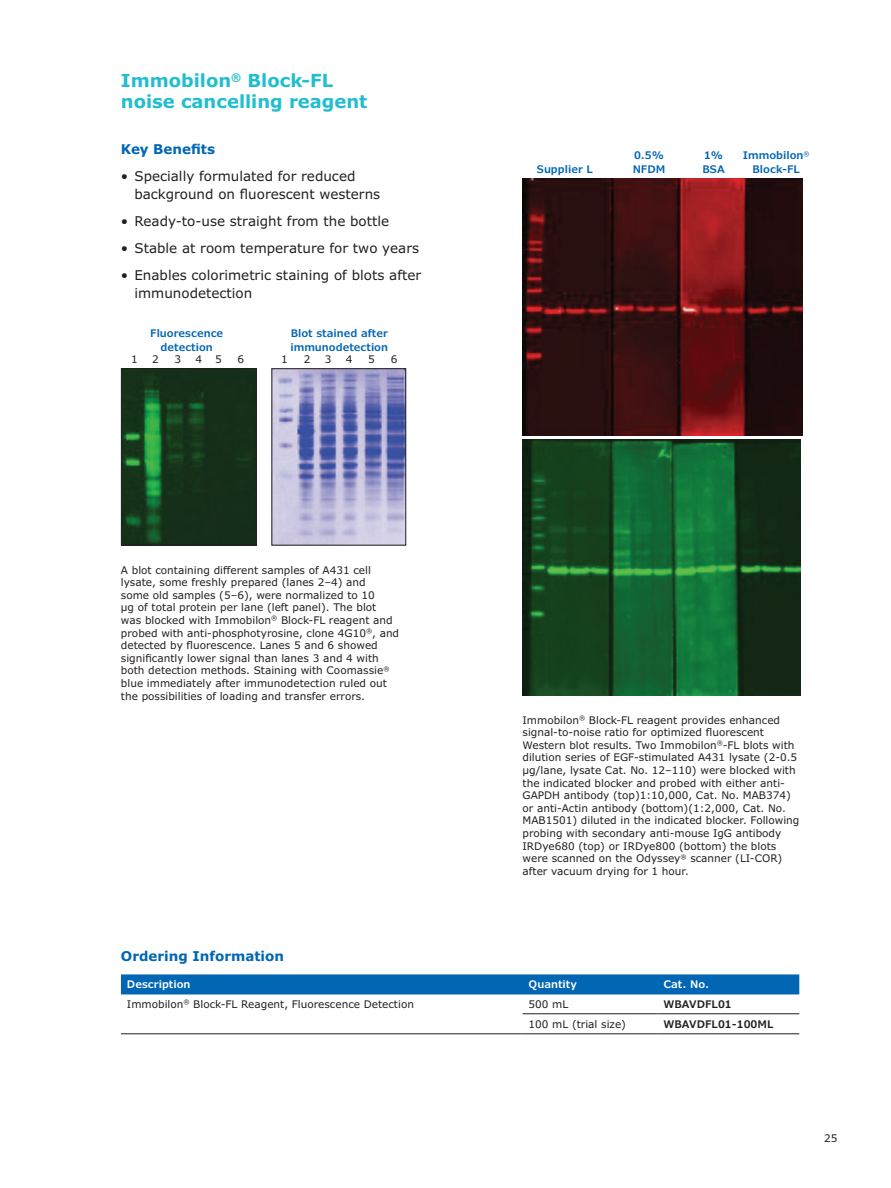
<style>
.page{position:relative;width:891px;height:1188px;background:#fff}
.page>*{position:absolute;margin:0;border:0;box-sizing:border-box;transform-origin:0 0}
.Section_Head_11_13{font:700 18px/21px "Verdana Pro";color:#21bece}
.t1{font:13.5px/18px "Verdana Pro";color:#231f20}
.Table_Title_9_11{font:700 13.5px "Verdana Pro";color:#0166b3}
.Body_Subhead_9_11{font:700 13.5px "Verdana Pro";color:#0166b3}
.Caption_7_9{font:10.5px/12.6px "Verdana Pro";color:#231f20}
.Body_Copy_9_11{font:600 10.5px/13.5px "Verdana Pro";color:#0166b3}
.Table_Body_7_9{font:10.5px "Verdana Pro";color:#231f20}
.Table_Head_7_9{font:600 10.5px "Verdana Pro";color:#fff}
.Table_Cat_No_-_Right{font:600 10.5px "Verdana Pro";color:#231f20}
</style>
<div class="page">
<img style="left:523px;top:179px;width:279px;height:256px">
<img style="left:523px;top:439px;width:278px;height:257px">
<img style="left:123px;top:370px;width:132px;height:174px">
<div style="left:121px;top:368px;width:136px;height:178px;border:1px solid #231f20"></div>
<img style="left:273px;top:370px;width:131px;height:174px">
<div style="left:271px;top:368px;width:135px;height:178px;border:1px solid #231f20"></div>
<div style="left:121px;top:974px;width:678px;height:20px;background:#0166b3"></div>
<hr style="left:523px;top:1013px;width:135px;height:1px;background:#231f20">
<hr style="left:658px;top:1013px;width:141px;height:1px;background:#231f20">
<hr style="left:121px;top:1033px;width:402px;height:1px;background:#231f20">
<hr style="left:523px;top:1033px;width:135px;height:1px;background:#231f20">
<hr style="left:658px;top:1033px;width:141px;height:1px;background:#231f20">
<p class="Section_Head_11_13" style="left:121px;top:70px;width:248px">Immobilon<sup>®</sup> Block-FL noise cancelling reagent</p>
<p class="Body_Subhead_9_11" style="left:121px;top:140px;width:96px">Key Benefits</p>
<p class="t1" style="left:134px;top:167px;width:247px;text-indent:-14px">• Specially formulated for reduced background on fluorescent westerns</p>
<p class="t1" style="left:121px;top:212px;width:270px">• Ready-to-use straight from the bottle</p>
<p class="t1" style="left:121px;top:239px;width:300px">• Stable at room temperature for two years</p>
<p class="t1" style="left:134px;top:266px;width:288px;text-indent:-14px">• Enables colorimetric staining of blots after immunodetection</p>
<p class="Body_Copy_9_11" style="left:150px;top:327px;width:75px;text-align:center">Fluorescence detection</p>
<p class="Body_Copy_9_11" style="left:290px;top:327px;width:99px">Blot stained after immunodetection</p>
<p class="Caption_7_9" style="left:131px;top:353px;width:8px">1</p>
<p class="Caption_7_9" style="left:152px;top:353px;width:8px">2</p>
<p class="Caption_7_9" style="left:175px;top:353px;width:8px">3</p>
<p class="Caption_7_9" style="left:196px;top:353px;width:28px">4 5</p>
<p class="Caption_7_9" style="left:238px;top:353px;width:8px">6</p>
<p class="Caption_7_9" style="left:281px;top:353px;width:8px">1</p>
<p class="Caption_7_9" style="left:304px;top:353px;width:8px">2</p>
<p class="Caption_7_9" style="left:325px;top:353px;width:8px">3</p>
<p class="Caption_7_9" style="left:346px;top:353px;width:8px">4</p>
<p class="Caption_7_9" style="left:368px;top:353px;width:8px">5</p>
<p class="Caption_7_9" style="left:391px;top:353px;width:8px">6</p>
<p class="Body_Copy_9_11" style="left:537px;top:162px;width:58px">Supplier L</p>
<p class="Body_Copy_9_11" style="left:633px;top:149px;width:34px">0.5%<br>NFDM</p>
<p class="Body_Copy_9_11" style="left:702px;top:149px;width:24px">1%<br>BSA</p>
<p class="Body_Copy_9_11" style="left:743px;top:149px;width:68px;text-align:center">Immobilon<sup>®<br></sup>Block-FL</p>
<p class="Caption_7_9" style="left:121px;top:564px;width:280px">A blot containing different samples of A431 cell lysate, some freshly prepared (lanes 2–4) and<br>some old samples (5–6), were normalized to 10<br>μg of total protein per lane (left panel). The blot was blocked with Immobilon<sup>®</sup> Block-FL reagent and probed with anti-phosphotyrosine, clone 4G10<sup>®</sup>, and detected by fluorescence. Lanes 5 and 6 showed significantly lower signal than lanes 3 and 4 with both detection methods. Staining with Coomassie<sup>® </sup>blue immediately after immunodetection ruled out the possibilities of loading and transfer errors.</p>
<p class="Caption_7_9" style="left:523px;top:714px;width:278px">Immobilon<sup>®</sup> Block-FL reagent provides enhanced signal-to-noise ratio for optimized fluorescent Western blot results. Two Immobilon<sup>®</sup>-FL blots with dilution series of EGF-stimulated A431 lysate (2-0.5 μg/lane, lysate Cat. No. 12–110) were blocked with the indicated blocker and probed with either anti-GAPDH antibody (top)1:10,000, Cat. No. MAB374) or anti-Actin antibody (bottom)(1:2,000, Cat. No.<br>MAB1501) diluted in the indicated blocker. Following probing with secondary anti-mouse IgG antibody IRDye680 (top) or IRDye800 (bottom) the blots were scanned on the Odyssey<sup>®</sup> scanner (LI-COR) after vacuum drying for 1 hour.</p>
<p class="Table_Title_9_11" style="left:121px;top:947px;width:165px">Ordering Information</p>
<p class="Table_Head_7_9" style="left:127px;top:978px;width:65px">Description</p>
<p class="Table_Head_7_9" style="left:529px;top:978px;width:50px">Quantity</p>
<p class="Table_Head_7_9" style="left:664px;top:978px;width:47px">Cat. No.</p>
<p class="Table_Body_7_9" style="left:127px;top:997px;width:289px">Immobilon<sup>®</sup> Block-FL Reagent, Fluorescence Detection</p>
<p class="Table_Body_7_9" style="left:529px;top:997px;width:41px">500 mL</p>
<p class="Table_Cat_No_-_Right" style="left:664px;top:997px;width:70px">WBAVDFL01</p>
<p class="Table_Body_7_9" style="left:529px;top:1017px;width:99px">100 mL (trial size)</p>
<p class="Table_Cat_No_-_Right" style="left:664px;top:1017px;width:112px">WBAVDFL01-100ML</p>
<p class="Caption_7_9" style="left:824px;top:1132px;width:15px">25</p>
</div>
